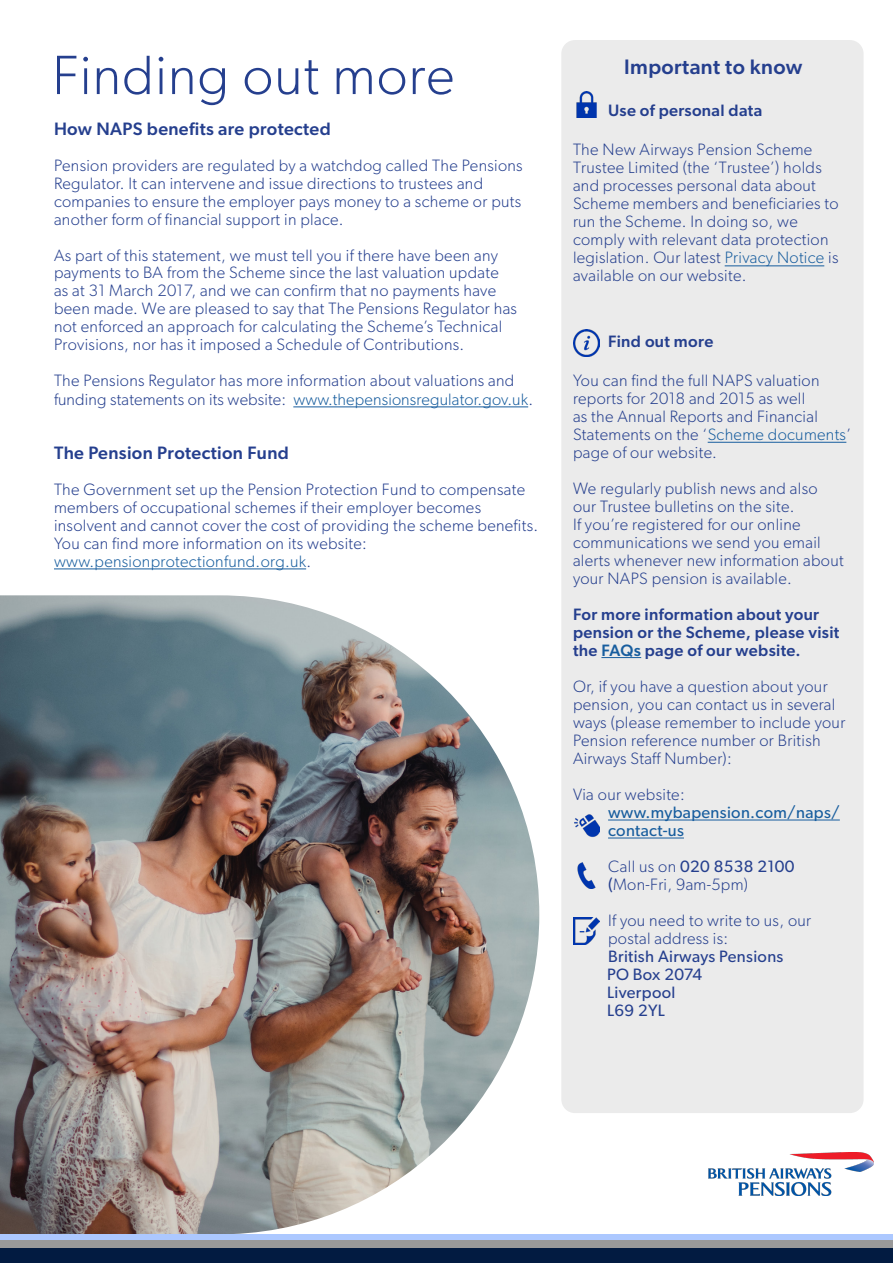
<style>
.page{position:relative;width:893px;height:1263px;background:#fff}
.page>*{position:absolute;margin:0;border:0;box-sizing:border-box;transform-origin:0 0}
.t1{font:300 55.5px "Gibson";letter-spacing:.02em;color:#253f8e}
.t2{font:500 21px "Gibson";letter-spacing:.02em;color:#253f8e}
.t3{font:500 18px "Gibson";letter-spacing:.02em;color:#253f8e}
.t4{font:300 16.5px/18px "Gibson";letter-spacing:.02em;color:#253f8e}
.t5{font:500 16.5px/18px "Gibson";letter-spacing:.02em;color:#253f8e}
.t6{font:16.5px "Gibson";letter-spacing:.02em;color:#253f8e}
.t7{font:16.5px/18px "Gibson";letter-spacing:.02em;color:#175d9e}
.s1{color:#175d9e}
.s2{font-weight:300}
.s3{font-weight:400}
</style>
<div class="page">
<img style="left:708px;top:1152px;width:166px;height:43px">
<img style="left:0;top:595px;width:539px;height:639px">
<svg style="left:0;top:1234px;width:893px;height:7px;background:#a9c1f0"></svg>
<div style="left:0;top:1241px;width:893px;height:17px;background:#999"></div>
<div style="left:0;top:1248px;width:893px;height:15px;background:#021b41"></div>
<div style="left:561px;top:40px;width:303px;height:1073px;background:#ebebeb;border-radius:14px"></div>
<hr style="left:708px;top:442px;width:138px;height:1px;background:#175d9e">
<hr style="left:601px;top:657px;width:40px;height:1px;background:#175d9e">
<hr style="left:608px;top:819px;width:232px;height:1px;background:#175d9e">
<hr style="left:608px;top:837px;width:76px;height:1px;background:#175d9e">
<img style="left:576px;top:91px;width:21px;height:27px">
<img style="left:573px;top:330px;width:27px;height:26px">
<img style="left:573px;top:917px;width:27px;height:27px">
<img style="left:577px;top:862px;width:19px;height:27px">
<img style="left:574px;top:814px;width:26px;height:23px">
<hr style="left:293px;top:407px;width:235px;height:1px;background:#175d9e">
<hr style="left:54px;top:569px;width:252px;height:1px;background:#175d9e">
<hr style="left:725px;top:266px;width:99px;height:1px;background:#175d9e">
<p class="t1" style="left:52px;top:41px;width:404px">Finding out more</p>
<p class="t3" style="left:54px;top:118px;width:278px">How NAPS benefits are protected</p>
<p class="t4" style="left:54px;top:156px;width:470px">Pension providers are regulated by a watchdog called The Pensions Regulator. It can intervene and issue directions to trustees and companies to ensure the employer pays money to a scheme or puts another form of financial support in place.</p>
<p class="t4" style="left:54px;top:246px;width:464px">As part of this statement, we must tell you if there have been any payments to BA from the Scheme since the last valuation update as at 31 March 2017, and we can confirm that no payments have been made. We are pleased to say that The Pensions Regulator has not enforced an approach for calculating the Scheme’s Technical Provisions, nor has it imposed a Schedule of Contributions.</p>
<p class="t4" style="left:54px;top:372px;width:481px">The Pensions Regulator has more information about valuations and funding statements on its website: <span class="s1">www.thepensionsregulator.gov.uk</span>.</p>
<p class="t3" style="left:54px;top:441px;width:236px">The Pension Protection Fund</p>
<p class="t4" style="left:54px;top:480px;width:486px">The Government set up the Pension Protection Fund to compensate members of occupational schemes if their employer becomes insolvent and cannot cover the cost of providing the scheme benefits.<br>You can find more information on its website: <span class="s1">www.pensionprotectionfund.org.uk</span>.</p>
<p class="t2" style="left:624px;top:54px;width:180px">Important to know</p>
<p class="t5" style="left:608px;top:101px;width:156px">Use of personal data</p>
<p class="t4" style="left:573px;top:140px;width:267px">The New Airways Pension Scheme Trustee Limited (the ‘Trustee’) holds and processes personal data about Scheme members and beneficiaries to run the Scheme. In doing so, we comply with relevant data protection legislation. Our latest <span class="s1">Privacy Notice</span> is available on our website.</p>
<p class="t5" style="left:608px;top:332px;width:107px">Find out more</p>
<p class="t4" style="left:573px;top:371px;width:280px">You can find the full NAPS valuation reports for 2018 and 2015 as well<br>as the Annual Reports and Financial<br>Statements on the ‘<span class="s1">Scheme documents</span>’ page of our website.</p>
<p class="t4" style="left:573px;top:479px;width:272px">We regularly publish news and also our Trustee bulletins on the site.<br>If you’re registered for our online communications we send you email alerts whenever new information about your NAPS pension is available.</p>
<p class="t5" style="left:573px;top:605px;width:268px">For more information about your pension or the Scheme, please visit the <span class="s1">FAQs</span> page of our website.</p>
<p class="t4" style="left:573px;top:677px;width:274px">Or, if you have a question about your pension, you can contact us in several ways (please remember to include your Pension reference number or British Airways Staff Number):</p>
<p class="t4" style="left:573px;top:785px;width:113px">Via our website:</p>
<p class="t7" style="left:608px;top:803px;width:233px">www.mybapension.com/naps/ contact-us</p>
<p class="t6" style="left:608px;top:856px;width:188px"><span class="s2">Call us on</span> 020 8538 2100</p>
<p class="t4" style="left:608px;top:875px;width:141px"><span class="s3">(</span>Mon-Fri, 9am-5pm)</p>
<p class="t4" style="left:608px;top:911px;width:205px">If you need to write to us, our postal address is:</p>
<p class="t6" style="left:608px;top:946px;width:177px">British Airways Pensions</p>
<p class="t6" style="left:607px;top:964px;width:97px">PO Box 2074</p>
<p class="t6" style="left:607px;top:982px;width:70px">Liverpool</p>
<p class="t6" style="left:607px;top:1000px;width:59px">L69 2YL</p>
</div>
